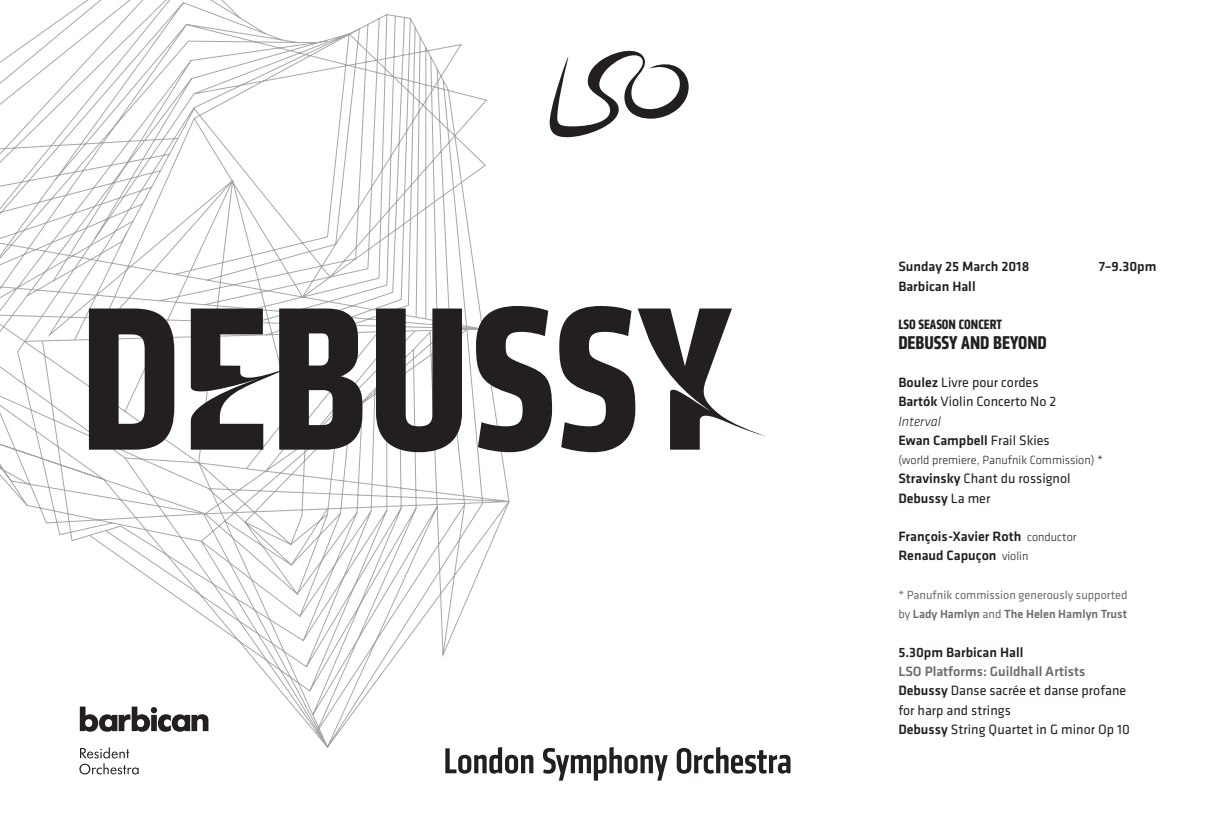
<style>
.page{position:relative;width:1216px;height:834px;background:#fff}
.page>*{position:absolute;margin:0;border:0;box-sizing:border-box;transform-origin:0 0}
.t1{font:700 211.75px "LSO Klavika";color:#231f20}
.t2{font:700 19.25px "Klavika Condensed";color:#231f20}
.t3{font:14px/19.2px "Klavika";color:#231f20}
.t4{font:500 14px/19.2px "Klavika";color:#231f20}
.t5{font:700 14px "Klavika Condensed";color:#231f20}
.t6{font:12.25px/19.2px "Klavika";color:#6c6d70}
.t7{font:300 12.25px "Klavika";color:#231f20}
.s1{font-weight:500}
.s2{font-weight:300;font-style:italic}
.s3{font-weight:300;font-size:12.25px}
.s4{font-weight:500;color:#6c6d70}
</style>
<div class="page">
<svg style="left:0;top:0;width:510px;height:747px"></svg>
<svg style="left:79px;top:706px;width:129px;height:68px"></svg>
<svg style="left:549px;top:50px;width:139px;height:87px"></svg>
<svg style="left:445px;top:746px;width:345px;height:34px"></svg>
<h1 class="t1" style="left:79px;top:242px;width:653px">DEBUSSY</h1>
<p class="t4" style="left:898px;top:257px;width:132px">Sunday 25 March 2018</p>
<p class="t4" style="left:1098px;top:257px;width:59px">7–9.30pm</p>
<p class="t4" style="left:898px;top:276px;width:79px">Barbican Hall</p>
<p class="t5" style="left:898px;top:315px;width:105px">LSO SEASON CONCERT</p>
<h2 class="t2" style="left:898px;top:329px;width:148px">DEBUSSY AND BEYOND</h2>
<p class="t3" style="left:898px;top:372px;width:159px"><span class="s1">Boulez</span> Livre pour cordes<br><span class="s1">Bartók</span> Violin Concerto No 2<br><span class="s2">Interval<br></span><span class="s1">Ewan Campbell</span> Frail Skies</p>
<p class="t7" style="left:898px;top:452px;width:206px">(world premiere, Panufnik Commission) *</p>
<p class="t3" style="left:898px;top:468px;width:174px"><span class="s1">Stravinsky</span> Chant du rossignol<br><span class="s1">Debussy</span> La mer</p>
<p class="t4" style="left:898px;top:526px;width:180px">François-Xavier Roth <span class="s3">conductor<br></span>Renaud Capuçon <span class="s3">violin</span></p>
<p class="t6" style="left:898px;top:584px;width:231px">* Panufnik commission generously supported by <span class="s1">Lady Hamlyn</span> and <span class="s1">The Helen Hamlyn Trust</span></p>
<p class="t4" style="left:898px;top:642px;width:126px">5.30pm Barbican Hall</p>
<p class="t3" style="left:898px;top:661px;width:233px"><span class="s4">LSO Platforms: Guildhall Artists<br></span><span class="s1">Debussy</span> Danse sacrée et danse profane for harp and strings<br><span class="s1">Debussy</span> String Quartet in G minor Op 10</p>
</div>
